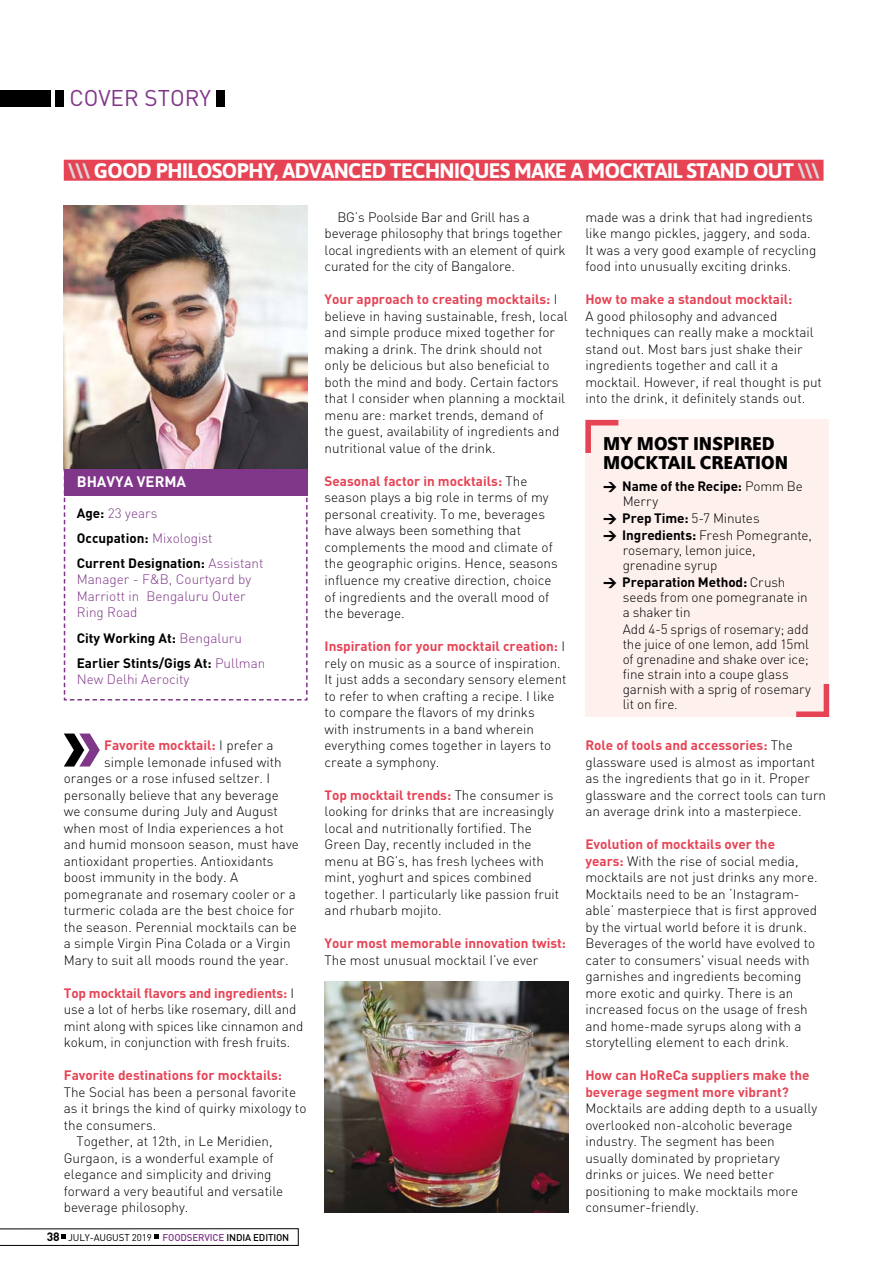
<style>
.page{position:relative;width:893px;height:1276px;background:#fff}
.page>*{position:absolute;margin:0;border:0;box-sizing:border-box;transform-origin:0 0}
.t1{font:22.5px "DIN";color:#803689}
.t2{font:700 21px "Asap";letter-spacing:-.025em;color:#fff}
.t3{font:800 19.35px/19.4px "Eau Naturelle Sans";color:#000}
.t4{font:700 15px "DIN";color:#fff}
.t5{font:300 13.5px/16.5px "DIN";color:#000}
.t6{font:700 13.5px/16.5px "DIN";color:#e64455}
.t7{font:700 13.5px/25px "DIN";color:#000}
.t8{font:300 13.5px/16.5px "DIN";color:#803689}
.t9{font:9.75px "DIN";letter-spacing:-.015em;color:#000}
.s1{color:#d9dadb}
.s2{font-weight:700;color:#e64455}
.s3{font-weight:900}
.s4{font-weight:300}
.s5{font-weight:700}
.s6{font-weight:300;color:#803689}
.s7{font-weight:300;color:#000}
.s8{font-weight:700;font-size:12px}
.s9{font-weight:500;color:#803689}
.s10{font-weight:500}
</style>
<div class="page">
<div style="left:55px;top:90px;width:9px;height:16px;background:#000"></div>
<div style="left:0;top:90px;width:50px;height:16px;background:#000"></div>
<div style="left:217px;top:90px;width:8px;height:16px;background:#000"></div>
<svg style="left:0;top:1228px;width:298px;height:17px"></svg>
<div style="left:64px;top:160px;width:759px;height:21px;background:#e64455"></div>
<img style="left:64px;top:205px;width:244px;height:264px">
<svg style="left:63px;top:469px;width:245px;height:232px"></svg>
<div style="left:64px;top:469px;width:244px;height:27px;background:#803689"></div>
<div style="left:585px;top:420px;width:244px;height:297px;background:#fdf0ed"></div>
<svg style="left:796px;top:684px;width:33px;height:33px"></svg>
<svg style="left:585px;top:420px;width:33px;height:33px"></svg>
<img style="left:325px;top:981px;width:243px;height:231px">
<svg style="left:64px;top:733px;width:36px;height:33px"></svg>
<h1 class="t1" style="left:69px;top:90px;width:143px">COVER STORY</h1>
<h2 class="t2" style="left:68px;top:158px;width:753px"><span class="s1">\\\</span> GOOD PHILOSOPHY, ADVANCED TECHNIQUES MAKE A MOCKTAIL STAND OUT <span class="s1">\\\</span></h2>
<p class="t5" style="left:325px;top:210px;width:242px;text-indent:13px">BG’s Poolside Bar and Grill has a beverage philosophy that brings together local ingredients with an element of quirk curated for the city of Bangalore.</p>
<p class="t5" style="left:325px;top:293px;width:245px"><span class="s2">Your approach to creating mocktails:</span> I believe in having sustainable, fresh, local and simple produce mixed together for making a drink. The drink should not only be delicious but also beneficial to both the mind and body. Certain factors that I consider when planning a mocktail menu are: market trends, demand of<br>the guest, availability of ingredients and nutritional value of the drink.</p>
<p class="t5" style="left:325px;top:474px;width:235px"><span class="s2">Seasonal factor in mocktails:</span> The season plays a big role in terms of my personal creativity. To me, beverages have always been something that complements the mood and climate of the geographic origins. Hence, seasons influence my creative direction, choice of ingredients and the overall mood of the beverage.</p>
<p class="t5" style="left:325px;top:639px;width:243px"><span class="s2">Inspiration for your mocktail creation:</span> I rely on music as a source of inspiration.<br>It just adds a secondary sensory element to refer to when crafting a recipe. I like to compare the flavors of my drinks<br>with instruments in a band wherein everything comes together in layers to create a symphony.</p>
<p class="t5" style="left:325px;top:788px;width:236px"><span class="s2">Top mocktail trends:</span> The consumer is looking for drinks that are increasingly local and nutritionally fortified. The Green Day, recently included in the menu at BG’s, has fresh lychees with mint, yoghurt and spices combined together. I particularly like passion fruit and rhubarb mojito.</p>
<p class="t6" style="left:325px;top:936px;width:243px">Your most memorable innovation twist:</p>
<p class="t5" style="left:325px;top:953px;width:215px">The most unusual mocktail I’ve ever</p>
<p class="t5" style="left:585px;top:210px;width:232px">made was a drink that had ingredients like mango pickles, jaggery, and soda.<br>It was a very good example of recycling food into unusually exciting drinks.</p>
<p class="t6" style="left:585px;top:293px;width:209px">How to make a standout mocktail:</p>
<p class="t5" style="left:585px;top:309px;width:238px">A good philosophy and advanced techniques can really make a mocktail stand out. Most bars just shake their ingredients together and call it a mocktail. However, if real thought is put into the drink, it definitely stands out.</p>
<h3 class="t3" style="left:603px;top:435px;width:186px">MY MOST INSPIRED<br>MOCKTAIL CREATION</h3>
<p class="t4" style="left:77px;top:477px;width:111px">BHAVYA VERMA</p>
<p class="t7" style="left:623px;top:480px;width:182px;line-height:15px;text-indent:-20px"><span class="s3">&gt;</span> Name of the Recipe: <span class="s4">Pomm Be<br>Merry</span></p>
<p class="t5" style="left:603px;top:511px;width:210px;line-height:17.1px"><span class="s3">&gt;</span> <span class="s5">Prep Time:</span> 5-7 Minutes<br><span class="s3">&gt;</span> <span class="s5">Ingredients:</span> Fresh Pomegrante,</p>
<p class="t5" style="left:623px;top:544px;width:134px;line-height:15px">rosemary, lemon juice, grenadine syrup</p>
<p class="t5" style="left:623px;top:576px;width:186px;line-height:15px;text-indent:-19px"><span class="s3">&gt;</span> <span class="s5">Preparation Method:</span> Crush seeds from one pomegranate in a shaker tin</p>
<p class="t5" style="left:623px;top:623px;width:190px;line-height:15px">Add 4-5 sprigs of rosemary; add the juice of one lemon, add 15ml of grenadine and shake over ice; fine strain into a coupe glass garnish with a sprig of rosemary lit on fire.</p>
<p class="t7" style="left:77px;top:502px;width:188px">Age: <span class="s6">23 years<br></span>Occupation: <span class="s6">Mixologist<br></span>Current Designation: <span class="s6">Assistant</span></p>
<p class="t8" style="left:77px;top:573px;width:176px">Manager - F&amp;B, Courtyard by<br>Marriott in Bengalu ru Outer<br>Ring Road</p>
<p class="t7" style="left:77px;top:627px;width:190px">City Working At: <span class="s6">Bengaluru<br></span>Earlier Stints/Gigs At: <span class="s6">Pullman</span></p>
<p class="t8" style="left:77px;top:672px;width:114px">New Delhi Aerocity</p>
<p class="t5" style="left:585px;top:738px;width:242px"><span class="s2">Role of tools and accessories:</span> The glassware used is almost as important as the ingredients that go in it. Proper glassware and the correct tools can turn an average drink into a masterpiece.</p>
<p class="t5" style="left:585px;top:837px;width:234px"><span class="s2">Evolution of mocktails over the<br>years:</span> With the rise of social media, mocktails are not just drinks any more.<br>Mocktails need to be an ‘Instagram&shy;able’ masterpiece that is first approved by the virtual world before it is drunk.<br>Beverages of the world have evolved to cater to consumers' visual needs with garnishes and ingredients becoming more exotic and quirky. There is an increased focus on the usage of fresh and home-made syrups along with a storytelling element to each drink.</p>
<p class="t6" style="left:585px;top:1068px;width:226px">How can HoReCa suppliers make the beverage segment more vibrant?</p>
<p class="t5" style="left:585px;top:1101px;width:233px">Mocktails are adding depth to a usually overlooked non-alcoholic beverage industry. The segment has been usually dominated by proprietary drinks or juices. We need better positioning to make mocktails more consumer-friendly.</p>
<p class="t6" style="left:104px;top:738px;width:171px">Favorite mocktail: <span class="s7">I prefer a</span></p>
<p class="t5" style="left:104px;top:755px;width:179px">simple lemonade infused with</p>
<p class="t5" style="left:64px;top:771px;width:208px">oranges or a rose infused seltzer. I</p>
<p class="t5" style="left:64px;top:788px;width:217px">personally believe that any beverage</p>
<p class="t5" style="left:64px;top:804px;width:216px">we consume during July and August</p>
<p class="t5" style="left:64px;top:821px;width:222px">when most of India experiences a hot</p>
<p class="t5" style="left:64px;top:837px;width:237px">and humid monsoon season, must have</p>
<p class="t5" style="left:64px;top:854px;width:211px">antioxidant properties. Antioxidants</p>
<p class="t5" style="left:64px;top:870px;width:176px">boost immunity in the body. A</p>
<p class="t5" style="left:64px;top:887px;width:233px">pomegranate and rosemary cooler or a</p>
<p class="t5" style="left:64px;top:903px;width:232px">turmeric colada are the best choice for</p>
<p class="t5" style="left:64px;top:920px;width:235px">the season. Perennial mocktails can be</p>
<p class="t5" style="left:64px;top:936px;width:228px">a simple Virgin Pina Colada or a Virgin</p>
<p class="t5" style="left:64px;top:953px;width:226px">Mary to suit all moods round the year.</p>
<p class="t5" style="left:64px;top:986px;width:241px"><span class="s2">Top mocktail flavors and ingredients:</span> I use a lot of herbs like rosemary, dill and mint along with spices like cinnamon and kokum, in conjunction with fresh fruits.</p>
<p class="t6" style="left:64px;top:1068px;width:220px">Favorite destinations for mocktails:</p>
<p class="t5" style="left:64px;top:1085px;width:234px">The Social has been a personal favorite</p>
<p class="t5" style="left:64px;top:1101px;width:244px">as it brings the kind of quirky mixology to</p>
<p class="t5" style="left:64px;top:1118px;width:94px">the consumers.</p>
<p class="t5" style="left:77px;top:1134px;width:197px">Together, at 12th, in Le Meridien,</p>
<p class="t5" style="left:64px;top:1151px;width:211px">Gurgaon, is a wonderful example of</p>
<p class="t5" style="left:64px;top:1167px;width:209px">elegance and simplicity and driving</p>
<p class="t5" style="left:64px;top:1184px;width:221px">forward a very beautiful and versatile</p>
<p class="t5" style="left:64px;top:1200px;width:126px">beverage philosophy.</p>
<p class="t9" style="left:47px;top:1234px;width:244px"><span class="s8">38</span> JULY-AUGUST 2019 <span class="s9">FOODSERVICE</span> <span class="s10">INDIA EDITION</span></p>
</div>
